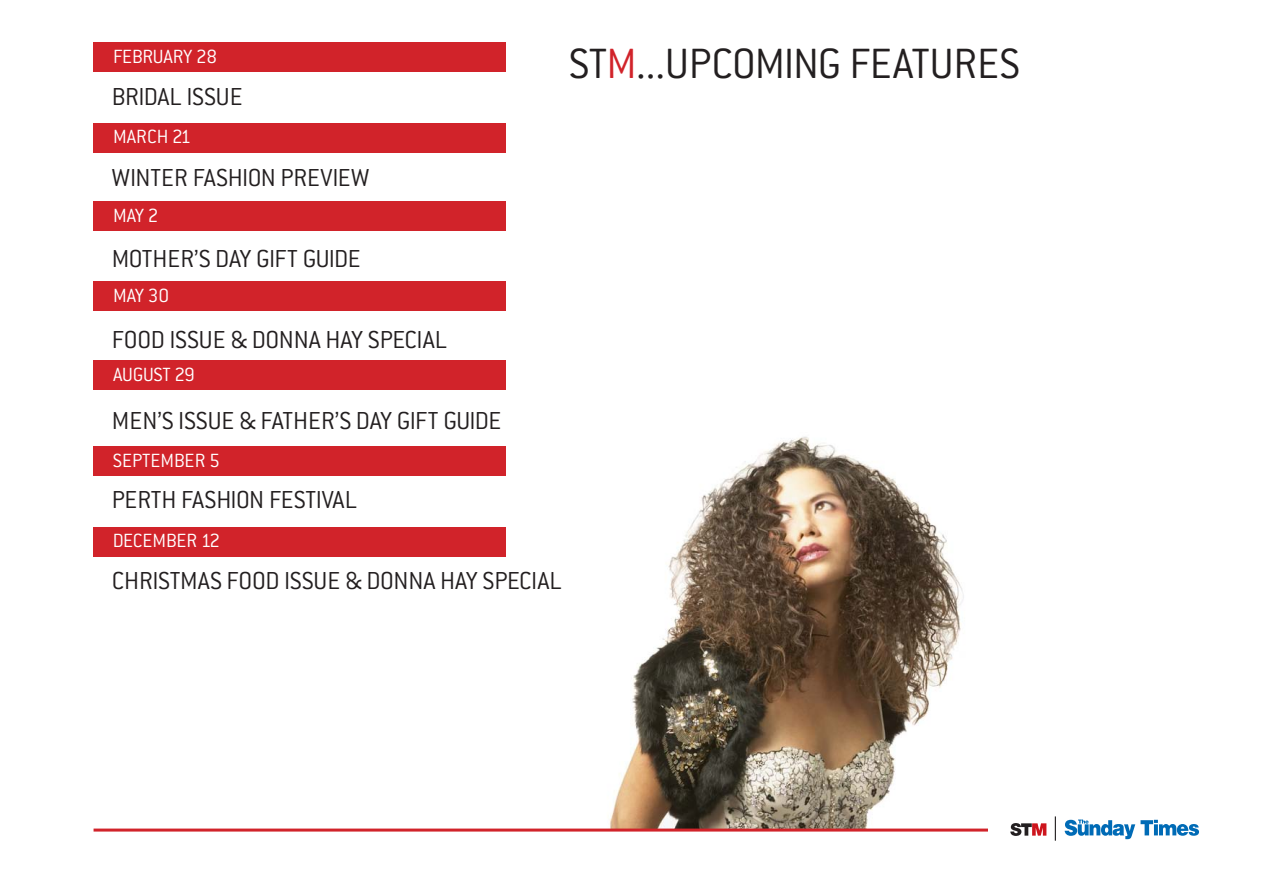
<style>
.page{position:relative;width:1263px;height:893px;background:#fff}
.page>*{position:absolute;margin:0;border:0;box-sizing:border-box;transform-origin:0 0}
.t1{font:300 46.5px "Conduit ITC";letter-spacing:-.02em;color:#231f20}
.t2{font:300 27px "Conduit ITC";letter-spacing:-.01em;color:#231f20}
.t3{font:300 27px "Conduit ITC";letter-spacing:-.03em;color:#231f20}
.t4{font:300 21px "Conduit ITC";letter-spacing:-.005em;color:#fff}
.s1{color:#d1232a}
</style>
<div class="page">
<img style="left:610px;top:436px;width:354px;height:392px">
<hr style="left:94px;top:828px;width:1105px;height:3px;background:#d1232a">
<div style="left:989px;top:807px;width:274px;height:86px;background:#fff"></div>
<svg style="left:1065px;top:819px;width:134px;height:20px"></svg>
<svg style="left:1010px;top:823px;width:36px;height:13px"></svg>
<svg style="left:1055px;top:816px;width:1px;height:25px"></svg>
<div style="left:94px;top:123px;width:412px;height:30px;background:#d1232a"></div>
<div style="left:94px;top:43px;width:412px;height:29px;background:#d1232a"></div>
<div style="left:94px;top:281px;width:412px;height:30px;background:#d1232a"></div>
<div style="left:94px;top:202px;width:412px;height:29px;background:#d1232a"></div>
<div style="left:94px;top:361px;width:412px;height:29px;background:#d1232a"></div>
<div style="left:93px;top:527px;width:413px;height:30px;background:#d1232a"></div>
<div style="left:93px;top:446px;width:413px;height:30px;background:#d1232a"></div>
<p class="t4" style="left:113px;top:45px;width:106px">FEBRUARY 28</p>
<p class="t2" style="left:112px;top:81px;width:117px">BRIDAL ISSUE</p>
<p class="t4" style="left:113px;top:125px;width:80px">MARCH 21</p>
<p class="t2" style="left:112px;top:162px;width:259px">WINTER FASHION PREVIEW</p>
<p class="t4" style="left:113px;top:204px;width:47px">MAY 2</p>
<p class="t3" style="left:112px;top:243px;width:235px">MOTHER’S DAY GIFT GUIDE</p>
<p class="t4" style="left:113px;top:284px;width:58px">MAY 30</p>
<p class="t2" style="left:112px;top:324px;width:334px">FOOD ISSUE &amp; DONNA HAY SPECIAL</p>
<p class="t4" style="left:113px;top:363px;width:83px">AUGUST 29</p>
<p class="t1" style="left:569px;top:38px;width:453px">ST<span class="s1">M</span>...UPCOMING FEATURES</p>
<p class="t2" style="left:112px;top:405px;width:376px">MEN’S ISSUE &amp; FATHE R’S DAY GIFT GUIDE</p>
<p class="t4" style="left:113px;top:449px;width:108px">SEPTEMBER 5</p>
<p class="t2" style="left:112px;top:485px;width:244px">PE RTH FASHION FESTIVAL</p>
<p class="t4" style="left:113px;top:528px;width:11px">DECE</p>
<p class="t4" style="left:153px;top:528px;width:69px">MBER 12</p>
<p class="t2" style="left:112px;top:566px;width:449px">CH RISTMAS FOOD ISSUE &amp; DONNA HAY SPECIAL</p>
</div>
